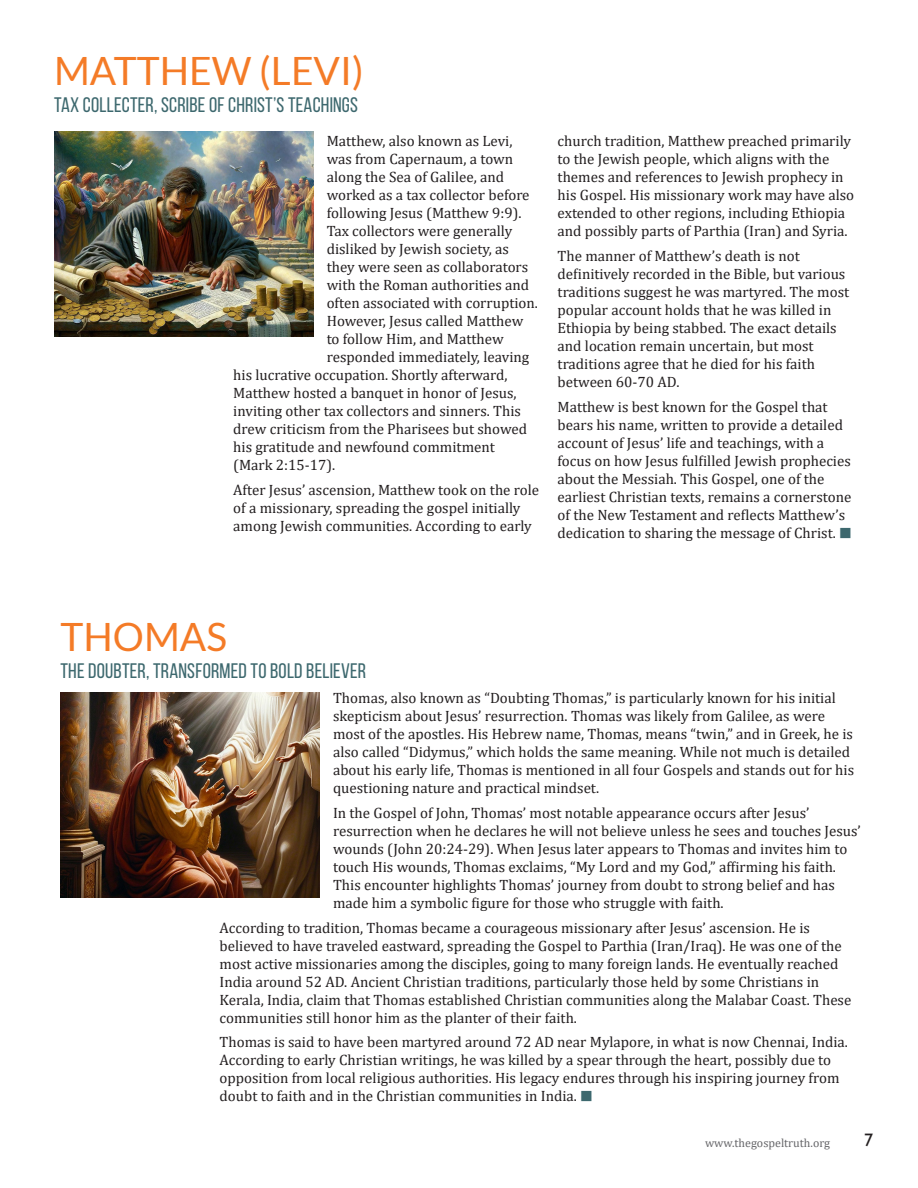
<style>
.page{position:relative;width:918px;height:1188px;background:#fff}
.page>*{position:absolute;margin:0;border:0;box-sizing:border-box;transform-origin:0 0}
.Article_Head{font:39px "Lato";color:#f47b27}
.Authors-covid19{font:21px "Bebas Neue";letter-spacing:.01em;color:#3d686e}
.t1{font:18px "Gill Sans";color:#231f20}
.Body{font:15px/18px "Cambria";color:#231f20}
.t2{font:12px "Cambria";color:#67676a}
.s1{color:#3d686e}
</style>
<div class="page">
<img style="left:54px;top:132px;width:259px;height:205px">
<img style="left:60px;top:693px;width:260px;height:205px">
<p class="Article_Head" style="left:54px;top:50px;width:311px">MATTHEW (LEVI)</p>
<p class="Authors-covid19" style="left:54px;top:94px;width:306px">TAX COLLECTER, SCRIBE OF CHRIST’S TEACHINGS</p>
<p class="Body" style="left:327px;top:132px;width:187px">Matthew, also known as Levi,</p>
<p class="Body" style="left:327px;top:150px;width:188px">was from Capernaum, a town</p>
<p class="Body" style="left:327px;top:168px;width:179px">along the Sea of Galilee, and</p>
<p class="Body" style="left:327px;top:186px;width:204px">worked as a tax collector before</p>
<p class="Body" style="left:327px;top:204px;width:196px">following Jesus (Matthew 9:9).</p>
<p class="Body" style="left:327px;top:222px;width:187px">Tax collectors were generally</p>
<p class="Body" style="left:327px;top:240px;width:184px">disliked by Jewish society, as</p>
<p class="Body" style="left:327px;top:258px;width:203px">they were seen as collaborators</p>
<p class="Body" style="left:327px;top:276px;width:204px">with the Roman authorities and</p>
<p class="Body" style="left:327px;top:294px;width:213px">often associated with corruption.</p>
<p class="Body" style="left:327px;top:312px;width:198px">However, Jesus called Matthew</p>
<p class="Body" style="left:327px;top:330px;width:179px">to follow Him, and Matthew</p>
<p class="Body" style="left:327px;top:348px;width:204px">responded immediately, leaving</p>
<p class="Body" style="left:233px;top:366px;width:276px">his lucrative occupation. Shortly afterward,</p>
<p class="Body" style="left:233px;top:384px;width:285px">Matthew hosted a banquet in honor of Jesus,</p>
<p class="Body" style="left:233px;top:402px;width:289px">inviting other tax collectors and sinners. This</p>
<p class="Body" style="left:233px;top:420px;width:295px">drew criticism from the Pharisees but showed</p>
<p class="Body" style="left:233px;top:438px;width:263px">his gratitude and newfound commitment</p>
<p class="Body" style="left:233px;top:456px;width:103px">(Mark 2:15-17).</p>
<p class="Body" style="left:233px;top:481px;width:307px">After Jesus’ ascension, Matthew took on the role of a missionary, spreading the gospel initially among Jewish communities. According to early</p>
<p class="Body" style="left:558px;top:132px;width:298px">church tradition, Matthew preached primarily to the Jewish people, which aligns with the themes and references to Jewish prophecy in his Gospel. His missionary work may have also extended to other regions, including Ethiopia and possibly parts of Parthia (Iran) and Syria.</p>
<p class="Body" style="left:558px;top:247px;width:293px">The manner of Matthew’s death is not definitively recorded in the Bible, but various traditions suggest he was martyred. The most popular account holds that he was killed in Ethiopia by being stabbed. The exact details and location remain uncertain, but most traditions agree that he died for his faith between 60-70 AD.</p>
<p class="Body" style="left:558px;top:397px;width:296px">Matthew is best known for the Gospel that bears his name, written to provide a detailed account of Jesus’ life and teachings, with a focus on how Jesus fulfilled Jewish prophecies about the Messiah. This Gospel, one of the earliest Christian texts, remains a cornerstone of the New Testament and reflects Matthew’s dedication to sharing the message of Christ. <span class="s1">■</span></p>
<p class="Article_Head" style="left:60px;top:616px;width:168px">THOMAS</p>
<p class="Authors-covid19" style="left:60px;top:660px;width:307px">THE DOUBTER, TRANSFORMED TO BOLD BELIEVER</p>
<p class="Body" style="left:333px;top:689px;width:523px">Thomas, also known as “Doubting Thomas,” is particularly known for his initial skepticism about Jesus’ resurrection. Thomas was likely from Galilee, as were most of the apostles. His Hebrew name, Thomas, means “twin,” and in Greek, he is also called “Didymus,” which holds the same meaning. While not much is detailed about his early life, Thomas is mentioned in all four Gospels and stands out for his questioning nature and practical mindset.</p>
<p class="Body" style="left:333px;top:804px;width:529px">In the Gospel of John, Thomas’ most notable appearance occurs after Jesus’ resurrection when he declares he will not believe unless he sees and touches Jesus’ wounds (John 20:24-29). When Jesus later appears to Thomas and invites him to touch His wounds, Thomas exclaims, “My Lord and my God,” affirming his faith.<br>This encounter highlights Thomas’ journey from doubt to strong belief and has made him a symbolic figure for those who struggle with faith.</p>
<p class="Body" style="left:220px;top:918px;width:633px">According to tradition, Thomas became a courageous missionary after Jesus’ ascension. He is believed to have traveled eastward, spreading the Gospel to Parthia (Iran/Iraq). He was one of the most active missionaries among the disciples, going to many foreign lands. He eventually reached India around 52 AD. Ancient Christian traditions, particularly those held by some Christians in Kerala, India, claim that Thomas established Christian communities along the Malabar Coast. These communities still honor him as the planter of their faith.</p>
<p class="Body" style="left:220px;top:1033px;width:630px">Thomas is said to have been martyred around 72 AD near Mylapore, in what is now Chennai, India.<br>According to early Christian writings, he was killed by a spear through the heart, possibly due to opposition from local religious authorities. His legacy endures through his inspiring journey from doubt to faith and in the Christian communities in India. <span class="s1">■</span></p>
<p class="t2" style="left:705px;top:1135px;width:127px">www.thegospeltruth.org</p>
<p class="t1" style="left:864px;top:1130px;width:10px">7</p>
</div>
